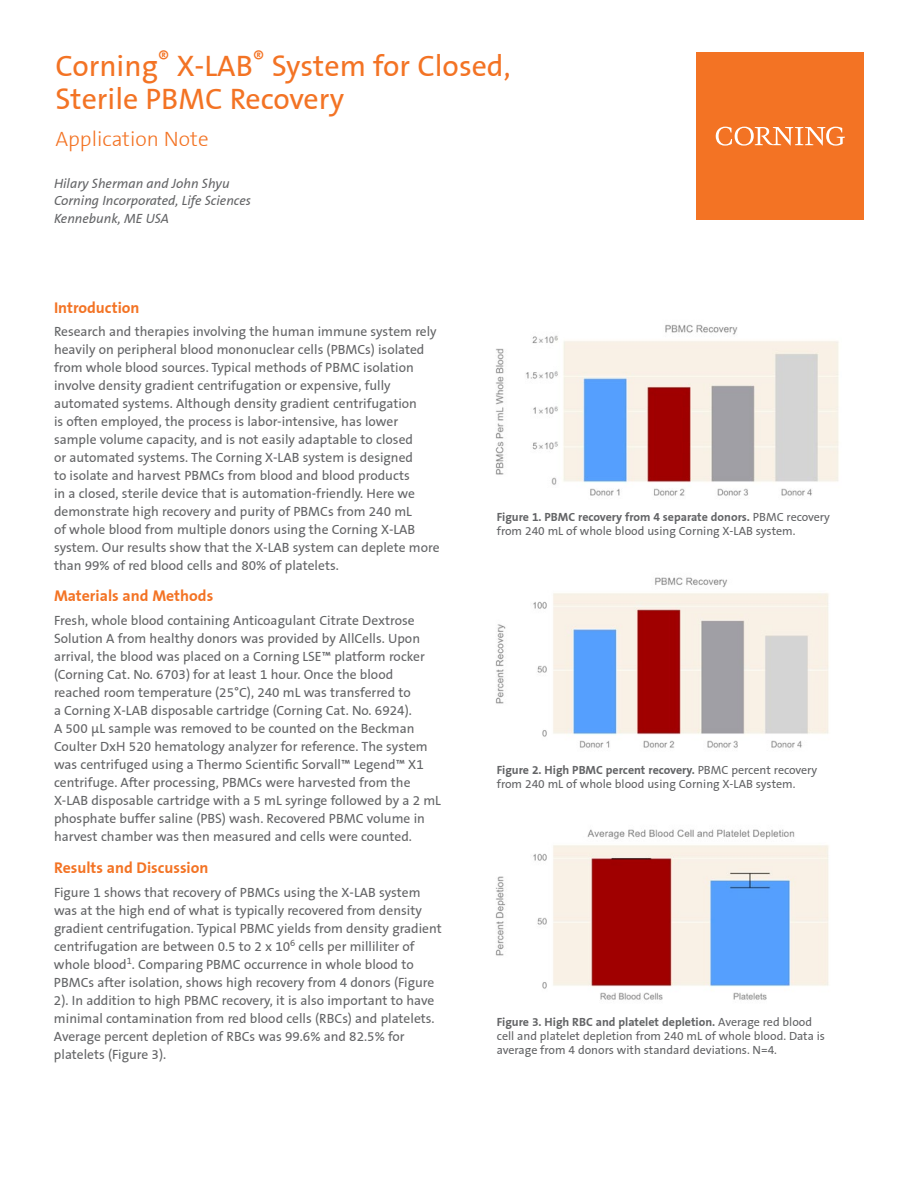
<style>
.page{position:relative;width:918px;height:1188px;background:#fff}
.page>*{position:absolute;margin:0;border:0;box-sizing:border-box;transform-origin:0 0}
.t1{font:30px/33px "Corning Sans";color:#f37324}
.t2{font:300 21px "Corning Sans";color:#f37324}
.t3{font:700 15.75px "Corning Sans";color:#f37324}
.t4{font:13.5px/18px "Corning Sans";color:#636466}
.t5{font:italic 13.5px/16.5px "Corning Sans";color:#636466}
.t6{font:12px/14px "Corning Sans";color:#636466}
.s1{font-weight:700}
</style>
<div class="page">
<div style="left:697px;top:52px;width:167px;height:168px;background:#f37324"></div>
<svg style="left:716px;top:127px;width:129px;height:19px"></svg>
<img style="left:495px;top:324px;width:344px;height:172px">
<img style="left:495px;top:577px;width:334px;height:171px">
<img style="left:495px;top:829px;width:334px;height:171px">
<h1 class="t1" style="left:55px;top:50px;width:457px">Corning<sup>®</sup> X-LAB<sup>®</sup> System for Closed,<br>Sterile PBMC Recovery</h1>
<h2 class="t2" style="left:56px;top:127px;width:155px">Application Note</h2>
<p class="t5" style="left:54px;top:175px;width:199px">Hilary Sherman and John Shyu<br>Corning Incorporated, Life Sciences</p>
<p class="t5" style="left:54px;top:210px;width:117px">Kennebunk, ME USA</p>
<p class="t3" style="left:54px;top:299px;width:87px">Introduction</p>
<p class="t4" style="left:54px;top:322px;width:387px">Research and therapies involving the human immune system rely heavily on peripheral blood mononuclear cells (PBMCs) isolated from whole blood sources. Typical methods of PBMC isolation involve density gradient centrifugation or expensive, fully automated systems. Although density gradient centrifugation<br>is often employed, the process is labor-intensive, has lower sample volume capacity, and is not easily adaptable to closed<br>or automated systems. The Corning X-LAB system is designed<br>to isolate and harvest PBMCs from blood and blood products<br>in a closed, sterile device that is automation-friendly. Here we demonstrate high recovery and purity of PBMCs from 240 mL<br>of whole blood from multiple donors using the Corning X-LAB system. Our results show that the X-LAB system can deplete more than 99% of red blood cells and 80% of platelets.</p>
<p class="t3" style="left:54px;top:587px;width:161px">Materials and Methods</p>
<p class="t4" style="left:54px;top:612px;width:388px">Fresh, whole blood containing Anticoagulant Citrate Dextrose Solution A from healthy donors was provided by AllCells. Upon arrival, the blood was placed on a Corning LSE™ platform rocker (Corning Cat. No. 6703) for at least 1 hour. Once the blood reached room temperature (25°C), 240 mL was transferred to<br>a Corning X-LAB disposable cartridge (Corning Cat. No. 6924).<br>A 500 µL sample was removed to be counted on the Beckman Coulter DxH 520 hematology analyzer for reference. The system was centrifuged using a Thermo Scientific Sorvall™ Legend™ X1 centrifuge. After processing, PBMCs were harvested from the X-LAB disposable cartridge with a 5 mL syringe followed by a 2 mL phosphate buffer saline (PBS) wash. Recovered PBMC volume in harvest chamber was then measured and cells were counted.</p>
<p class="t3" style="left:54px;top:858px;width:156px">Results and Discussion</p>
<p class="t4" style="left:54px;top:883px;width:389px">Figure 1 shows that recovery of PBMCs using the X-LAB system was at the high end of what is typically recovered from density gradient centrifugation. Typical PBMC yields from density gradient centrifugation are between 0.5 to 2 x 10<sup>6</sup> cells per milliliter of whole blood<sup>1</sup>. Comparing PBMC occurrence in whole blood to PBMCs after isolation, shows high recovery from 4 donors (Figure 2). In addition to high PBMC recovery, it is also important to have minimal contamination from red blood cells (RBCs) and platelets.<br>Average percent depletion of RBCs was 99.6% and 82.5% for platelets (Figure 3).</p>
<p class="t6" style="left:497px;top:511px;width:335px"><span class="s1">Figure 1. PBMC recovery from 4 separate donors.</span> PBMC recovery from 240 mL of whole blood using Corning X-LAB system.</p>
<p class="t6" style="left:497px;top:763px;width:322px"><span class="s1">Figure 2. High PBMC percent recovery.</span> PBMC percent recovery from 240 mL of whole blood using Corning X-LAB system.</p>
<p class="t6" style="left:497px;top:1015px;width:330px"><span class="s1">Figure 3. High RBC and platelet depletion.</span> Average red blood cell and platelet depletion from 240 mL of whole blood. Data is average from 4 donors with standard deviations. N=4.</p>
</div>
